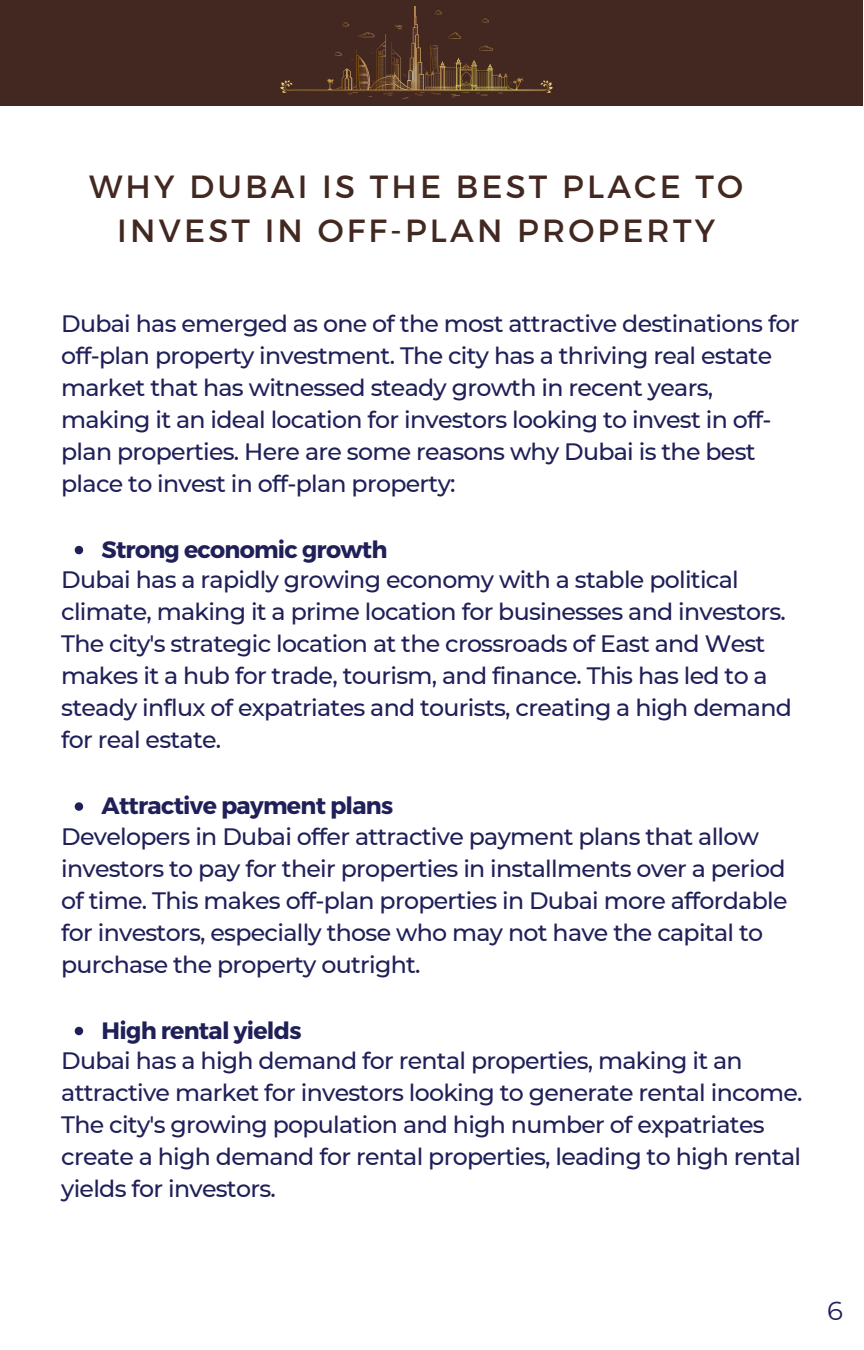
<style>
.page{position:relative;width:864px;height:1350px;background:#fff}
.page>*{position:absolute;margin:0;border:0;box-sizing:border-box;transform-origin:0 0}
.t1{font:31.95px/43.9px "Montserrat";letter-spacing:.1em;color:#422820;text-align:center}
.t2{font:26.1px "Montserrat";color:#202059}
.t3{font:500 23.62px/31.9px "Montserrat";letter-spacing:-.03em;color:#202059}
.t4{font:700 23.62px "Montserrat";letter-spacing:-.03em;color:#202059}
</style>
<div class="page">
<svg style="left:75px;top:546px;width:8px;height:8px"></svg>
<svg style="left:75px;top:802px;width:8px;height:9px"></svg>
<svg style="left:75px;top:1027px;width:8px;height:8px"></svg>
<div style="left:0;top:0;width:863px;height:105px;background:#422820"></div>
<img style="left:280px;top:6px;width:272px;height:93px">
<h1 class="t1" style="left:89px;top:163px;width:655px">WHY DUBAI IS THE BEST PLACE TO<br>INVEST IN OFF-PLAN PROPERTY</h1>
<p class="t3" style="left:61px;top:307px;width:740px">Dubai has emerged as one of the most attractive destinations for off-plan property investment. The city has a thriving real estate market that has witnessed steady growth in recent years, making it an ideal location for investors looking to invest in off&shy;plan properties. Here are some reasons why Dubai is the best place to invest in off-plan property:</p>
<p class="t4" style="left:102px;top:534px;width:287px">Strong economic growth</p>
<p class="t3" style="left:61px;top:564px;width:732px">Dubai has a rapidly growing economy with a stable political climate, making it a prime location for businesses and investors.<br>The city's strategic location at the crossroads of East and West makes it a hub for trade, tourism, and finance. This has led to a steady influx of expatriates and tourists, creating a high demand for real estate.</p>
<p class="t4" style="left:102px;top:790px;width:293px">Attractive payment plans</p>
<p class="t3" style="left:61px;top:820px;width:728px">Developers in Dubai offer attractive payment plans that allow investors to pay for their properties in installments over a period of time. This makes off-plan properties in Dubai more affordable for investors, especially those who may not have the capital to purchase the property outright.</p>
<p class="t4" style="left:102px;top:1015px;width:202px">High rental yields</p>
<p class="t3" style="left:61px;top:1045px;width:743px">Dubai has a high demand for rental properties, making it an attractive market for investors looking to generate rental income.<br>The city's growing population and high number of expatriates create a high demand for rental properties, leading to high rental yields for investors.</p>
<p class="t2" style="left:827px;top:1295px;width:17px">6</p>
</div>
